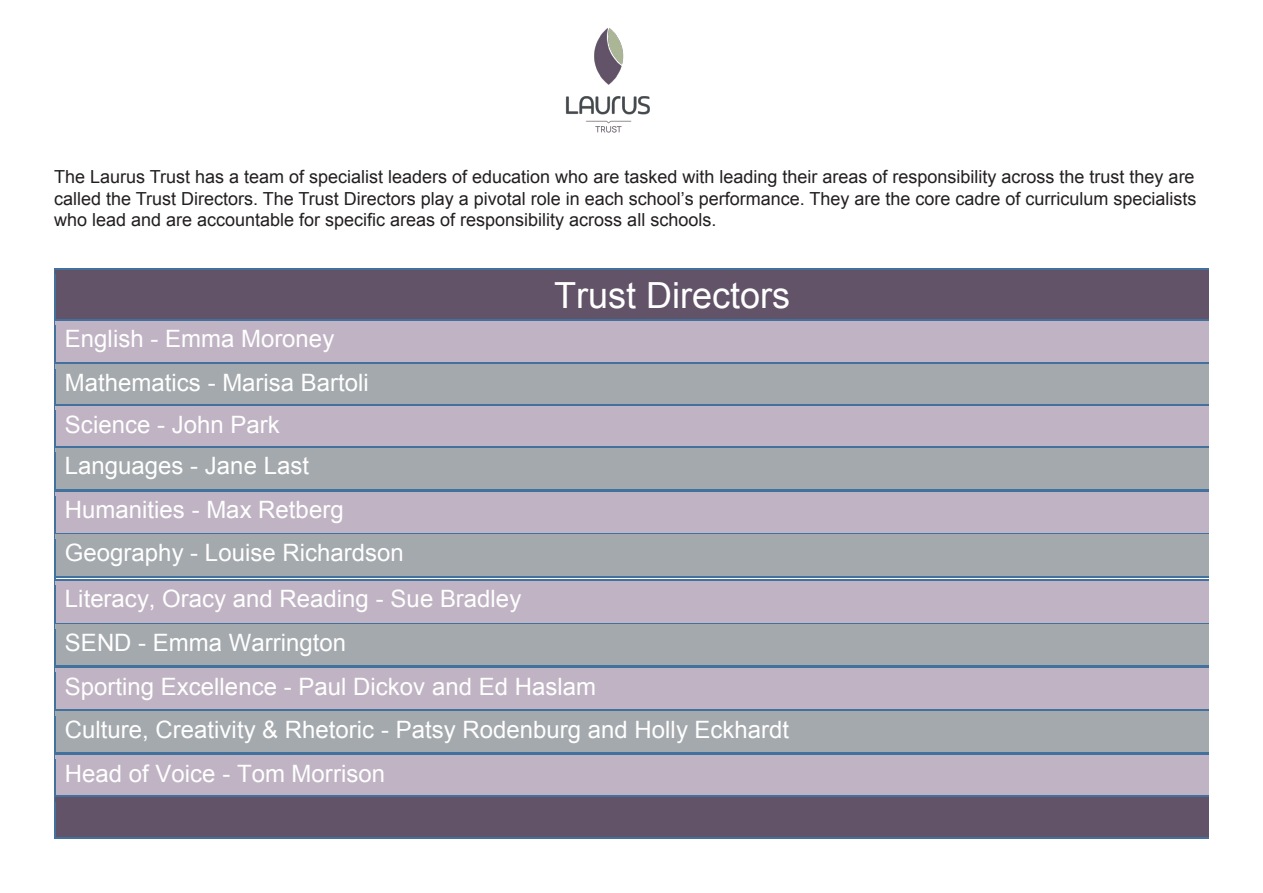
<style>
.page{position:relative;width:1263px;height:893px;background:#fff}
.page>*{position:absolute;margin:0;border:0;box-sizing:border-box;transform-origin:0 0}
.t1{font:36px "Arial";color:#fff}
.t2{font:24px/43.5px "Arial";color:#fff}
.t3{font:18px/21.6px "Arial";color:#231f20;text-align:justify}
</style>
<div class="page">
<div style="left:65px;top:275px;width:1144px;height:44px;background:#625368"></div>
<hr style="left:55px;top:269px;width:1154px;height:1px;background:#41719c">
<div style="left:55px;top:270px;width:1154px;height:5px;background:#625368"></div>
<hr style="left:54px;top:275px;width:1px;height:44px;background:#41719c">
<div style="left:55px;top:321px;width:1154px;height:42px;background:#c0b4c4"></div>
<hr style="left:55px;top:319px;width:1154px;height:2px;background:#41719c">
<hr style="left:54px;top:325px;width:1px;height:38px;background:#41719c">
<div style="left:55px;top:364px;width:1154px;height:40px;background:#a4a9ad"></div>
<hr style="left:55px;top:363px;width:1154px;height:1px;background:#41719c">
<hr style="left:54px;top:369px;width:1px;height:35px;background:#41719c">
<div style="left:55px;top:406px;width:1154px;height:40px;background:#c0b4c4"></div>
<hr style="left:55px;top:404px;width:1154px;height:2px;background:#41719c">
<hr style="left:54px;top:410px;width:1px;height:36px;background:#41719c">
<div style="left:55px;top:448px;width:1154px;height:41px;background:#a4a9ad"></div>
<hr style="left:55px;top:446px;width:1154px;height:2px;background:#41719c">
<hr style="left:54px;top:452px;width:1px;height:37px;background:#41719c">
<div style="left:55px;top:492px;width:1154px;height:41px;background:#c0b4c4"></div>
<hr style="left:55px;top:489px;width:1154px;height:3px;background:#41719c">
<hr style="left:54px;top:496px;width:1px;height:37px;background:#41719c">
<div style="left:55px;top:535px;width:1154px;height:41px;background:#a4a9ad"></div>
<hr style="left:55px;top:533px;width:1154px;height:1px;background:#41719c">
<div style="left:55px;top:534px;width:1154px;height:5px;background:#a4a9ad"></div>
<hr style="left:54px;top:539px;width:1px;height:37px;background:#41719c">
<div style="left:55px;top:581px;width:1154px;height:42px;background:#c0b4c4"></div>
<hr style="left:55px;top:576px;width:1154px;height:2px;background:#41719c">
<hr style="left:55px;top:579px;width:1154px;height:2px;background:#41719c">
<hr style="left:54px;top:585px;width:1px;height:38px;background:#41719c">
<div style="left:55px;top:624px;width:1154px;height:41px;background:#a4a9ad"></div>
<hr style="left:55px;top:623px;width:1154px;height:1px;background:#41719c">
<hr style="left:54px;top:629px;width:1px;height:36px;background:#41719c">
<div style="left:55px;top:668px;width:1154px;height:41px;background:#c0b4c4"></div>
<hr style="left:55px;top:665px;width:1154px;height:3px;background:#41719c">
<hr style="left:54px;top:673px;width:1px;height:36px;background:#41719c">
<div style="left:55px;top:712px;width:1154px;height:40px;background:#a4a9ad"></div>
<hr style="left:55px;top:709px;width:1154px;height:3px;background:#41719c">
<hr style="left:54px;top:716px;width:1px;height:36px;background:#41719c">
<div style="left:55px;top:755px;width:1154px;height:40px;background:#c0b4c4"></div>
<hr style="left:55px;top:752px;width:1154px;height:3px;background:#41719c">
<hr style="left:54px;top:759px;width:1px;height:36px;background:#41719c">
<div style="left:55px;top:798px;width:1154px;height:39px;background:#625368"></div>
<hr style="left:55px;top:795px;width:1154px;height:3px;background:#41719c">
<hr style="left:54px;top:802px;width:1px;height:35px;background:#41719c">
<hr style="left:55px;top:837px;width:1154px;height:2px;background:#41719c">
<img style="left:565px;top:28px;width:85px;height:105px">
<p class="t3" style="left:54px;top:166px;width:1144px">The Laurus Trust has a team of specialist leaders of education who are tasked with leading their areas of responsibility across the trust they are called the Trust Directors. The Trust Directors play a pivotal role in each school’s performance. They are the core cadre of curriculum specialists who lead and are accountable for specific areas of responsibility across all schools.</p>
<p class="t1" style="left:554px;top:272px;width:238px">Trust Directors</p>
<p class="t2" style="left:65px;top:318px;width:305px;line-height:42.3px">English - Emma Moroney<br>Mathematics - Marisa Bartoli<br>Science - John Park<br>Languages - Jane Last</p>
<p class="t2" style="left:65px;top:489px;width:340px;line-height:42.6px">Humanities - Max Retberg<br>Geography - Louise Richardson</p>
<p class="t2" style="left:65px;top:577px;width:726px">Literacy, Oracy and Reading - Sue Bradley<br>SEND - Emma Warrington<br>Sporting Excellence - Paul Dickov and Ed Haslam<br>Culture, Creativity &amp; Rhetoric - Patsy Rodenburg and Holly Eckhardt Head of Voice - Tom Morrison</p>
</div>
